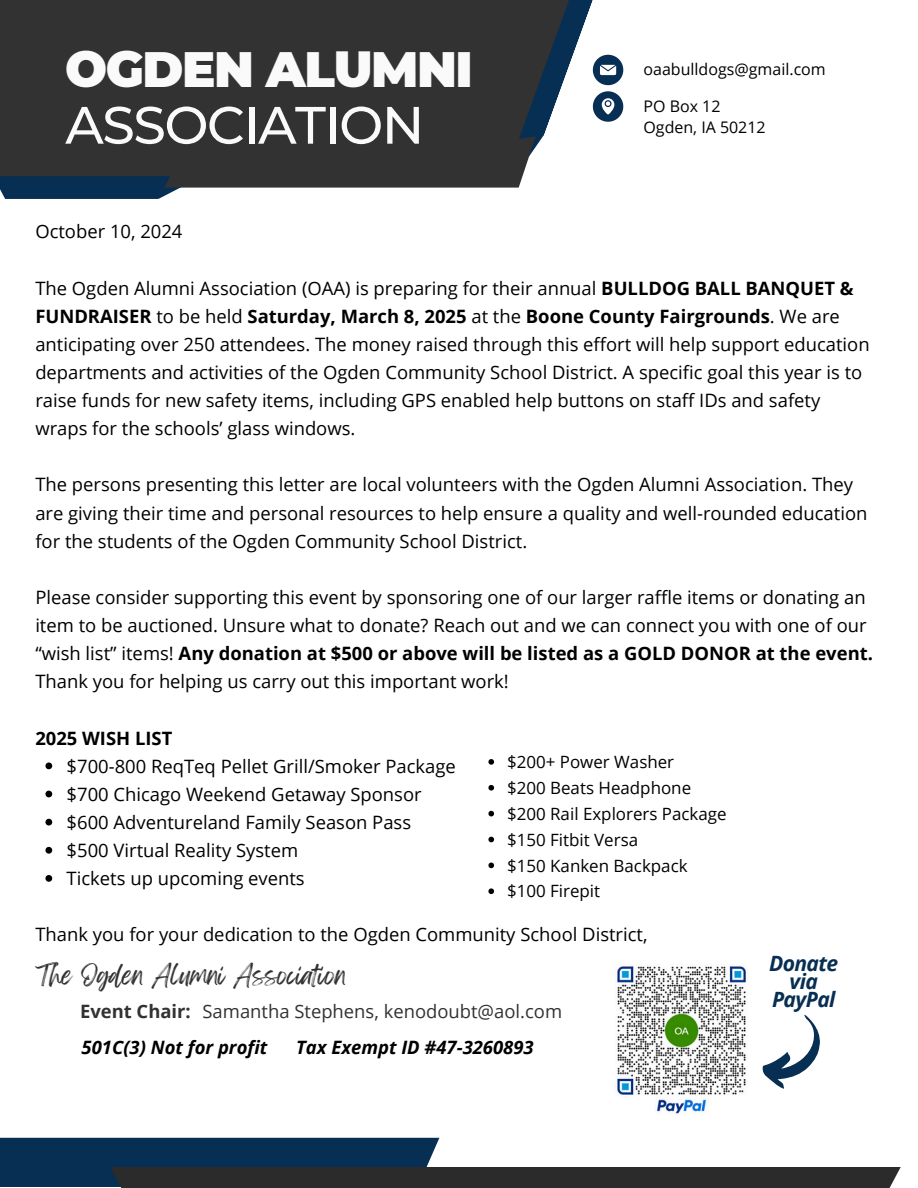
<style>
.page{position:relative;width:918px;height:1188px;background:#fff}
.page>*{position:absolute;margin:0;border:0;box-sizing:border-box;transform-origin:0 0}
.t1{font:500 52.5px "Montserrat";letter-spacing:-.03em;color:#fafafa}
.t2{font:900 49.65px "Montserrat";letter-spacing:-.03em;color:#fafafa}
.t3{font:22.65px "Feeling Passionate";color:#323232}
.t4{font:italic 700 21px/18px "Open Sans";letter-spacing:-.03em;color:#072e53;text-align:center}
.t5{font:18.45px/28.2px "Open Sans";color:#000}
.t6{font:italic 700 18.45px "Open Sans";color:#000}
.t7{font:18.45px "Open Sans";color:#323232}
.t8{font:700 18.45px "Open Sans";color:#000}
.t9{font:700 18.45px "Open Sans";color:#323232}
.t10{font:16.95px "Open Sans";color:#000}
.t11{font:16.05px "Open Sans";color:#000}
.s1{font-weight:700}
</style>
<div class="page">
<div style="left:0;top:0;width:529px;height:188px;background:#323232"></div>
<svg style="left:0;top:171px;width:183px;height:28px;background:#193652"></svg>
<div style="left:0;top:1138px;width:439px;height:49px;background:#072e53"></div>
<div style="left:110px;top:1167px;width:791px;height:21px;background:#2b2b2b"></div>
<svg style="left:517px;top:0;width:107px;height:157px"></svg>
<svg style="left:45px;top:763px;width:7px;height:6px"></svg>
<svg style="left:45px;top:791px;width:7px;height:6px"></svg>
<svg style="left:45px;top:819px;width:7px;height:7px"></svg>
<svg style="left:45px;top:847px;width:7px;height:7px"></svg>
<svg style="left:45px;top:875px;width:7px;height:7px"></svg>
<svg style="left:488px;top:759px;width:6px;height:6px"></svg>
<svg style="left:488px;top:785px;width:6px;height:6px"></svg>
<svg style="left:488px;top:811px;width:6px;height:5px"></svg>
<svg style="left:488px;top:837px;width:6px;height:5px"></svg>
<svg style="left:488px;top:863px;width:6px;height:5px"></svg>
<svg style="left:488px;top:888px;width:6px;height:6px"></svg>
<img style="left:617px;top:966px;width:129px;height:148px">
<svg style="left:762px;top:1015px;width:58px;height:74px"></svg>
<p class="t2" style="left:65px;top:39px;width:409px">OGDEN ALUMNI</p>
<p class="t1" style="left:65px;top:93px;width:361px">ASSOCIATION</p>
<h4 class="t11" style="left:644px;top:58px;width:184px">oaabulldogs@gmail.com</h4>
<p class="t11" style="left:644px;top:95px;width:79px">PO Box 12</p>
<p class="t11" style="left:644px;top:116px;width:124px">Ogden, IA 50212</p>
<h1 class="t5" style="left:35px;top:217px;width:149px">October 10, 2024</h1>
<h1 class="t5" style="left:35px;top:273px;width:836px">The Ogden Alumni Association (OAA) is preparing for their annual <span class="s1">BULLDOG BALL BANQUET &amp; FUNDRAISER</span> to be held <span class="s1">Saturday, March 8, 2025</span> at the <span class="s1">Boone County Fairgrounds</span>. We are anticipating over 250 attendees. The money raised through this effort will help support education departments and activities of the Ogden Community School District. A specific goal this year is to raise funds for new safety items, including GPS enabled help buttons on staff IDs and safety wraps for the schools’ glass windows.</h1>
<p class="t5" style="left:35px;top:470px;width:834px">The persons presenting this letter are local volunteers with the Ogden Alumni Association. They are giving their time and personal resources to help ensure a quality and well-rounded education for the students of the Ogden Community School District.</p>
<p class="t5" style="left:35px;top:583px;width:839px">Please consider supporting this event by sponsoring one of our larger raffle items or donating an item to be auctioned. Unsure what to donate? Reach out and we can connect you with one of our “wish list” items! <span class="s1">Any donation at $500 or above will be listed as a GOLD DONOR at the event.<br></span>Thank you for helping us carry out this important work!</p>
<p class="t8" style="left:35px;top:725px;width:139px">2025 WISH LIST</p>
<p class="t5" style="left:67px;top:751px;width:391px">$700-800 ReqTeq Pellet Grill/Smoker Package</p>
<p class="t5" style="left:67px;top:780px;width:357px">$700 Chicago Weekend Getaway Sponsor</p>
<h6 class="t5" style="left:67px;top:808px;width:346px">$600 Adventureland Family Season Pass</h6>
<h6 class="t5" style="left:67px;top:836px;width:233px">$500 Virtual Reality System</h6>
<h6 class="t5" style="left:67px;top:864px;width:240px">Tickets up upcoming events</h6>
<h6 class="t5" style="left:35px;top:920px;width:614px">Thank you for your dedication to the Ogden Community School District,</h6>
<p class="t10" style="left:507px;top:750px;width:169px">$200+ Power Washer</p>
<h6 class="t10" style="left:507px;top:776px;width:186px">$200 Beats Headphone</h6>
<p class="t10" style="left:507px;top:802px;width:221px">$200 Rail Explorers Package</p>
<p class="t10" style="left:507px;top:828px;width:133px">$150 Fitbit Versa</p>
<p class="t10" style="left:507px;top:853px;width:182px">$150 Kanken Backpack</p>
<p class="t10" style="left:507px;top:879px;width:95px">$100 Firepit</p>
<p class="t3" style="left:35px;top:957px;width:312px">The Ogden Alumni Association</p>
<p class="t9" style="left:80px;top:998px;width:112px">Event Chair:</p>
<h3 class="t7" style="left:203px;top:998px;width:361px">Samantha Stephens, kenodoubt@aol.com</h3>
<h5 class="t6" style="left:82px;top:1034px;width:187px">501C(3) Not for profit</h5>
<h5 class="t6" style="left:296px;top:1034px;width:239px">Tax Exempt ID #47-3260893</h5>
<h5 class="t4" style="left:769px;top:954px;width:71px">Donate via<br>PayPal</h5>
</div>
